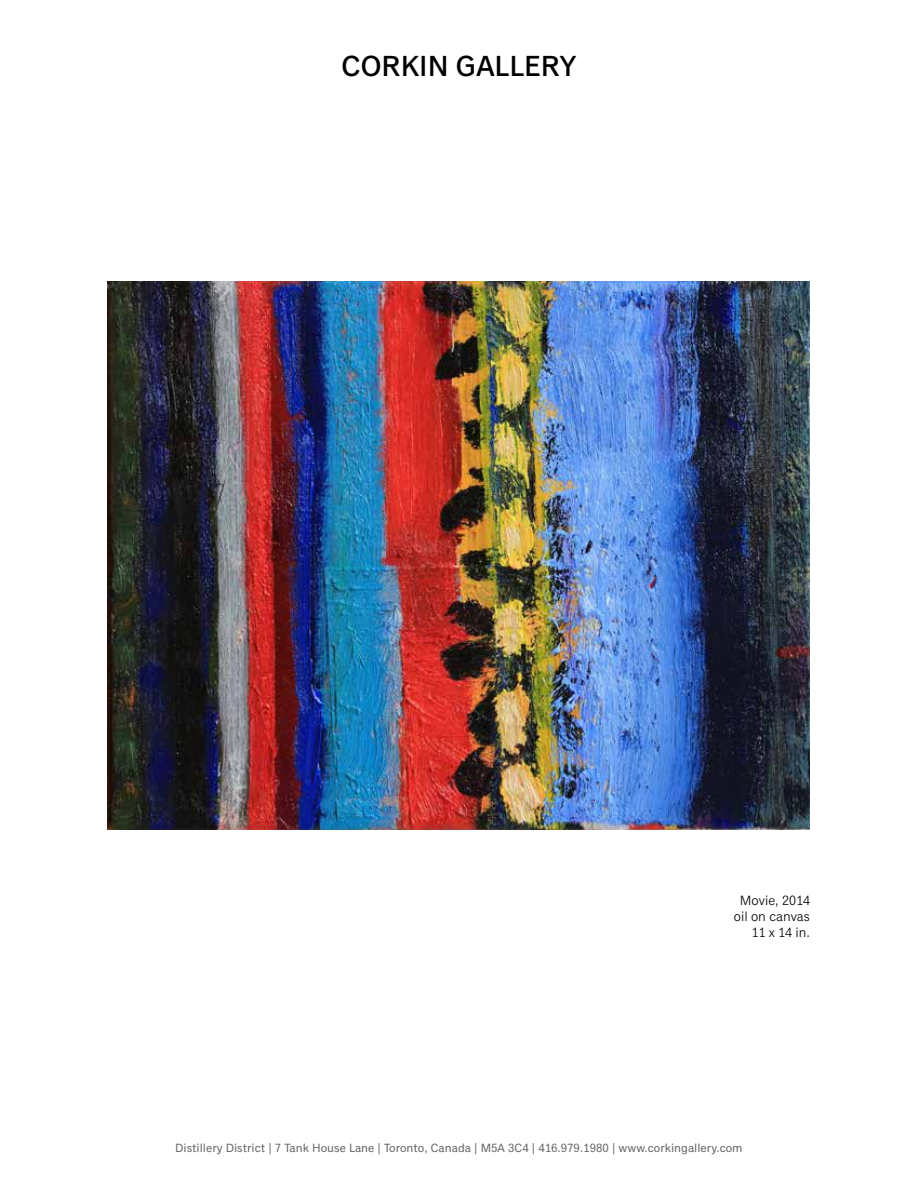
<style>
.page{position:relative;width:918px;height:1188px;background:#fff}
.page>*{position:absolute;margin:0;border:0;box-sizing:border-box;transform-origin:0 0}
.t1{font:500 29.25px "Classic Grotesque Pro";color:#000}
.t2{font:13.5px/16.2px "Classic Grotesque Pro";color:#000;text-align:right}
.t3{font:12px "Classic Grotesque Pro";color:#636466}
</style>
<div class="page">
<img style="left:108px;top:282px;width:702px;height:547px">
<h1 class="t1" style="left:341px;top:50px;width:237px">CORKIN GALLERY</h1>
<p class="t2" style="left:734px;top:893px;width:78px">Movie, 2014 oil on canvas<br>11 x 14 in.</p>
<p class="t3" style="left:175px;top:1141px;width:569px">Distillery District | 7 Tank House Lane | Toronto, Canada | M5A 3C4 | 416.979.1980 | www.corkingallery.com</p>
</div>
